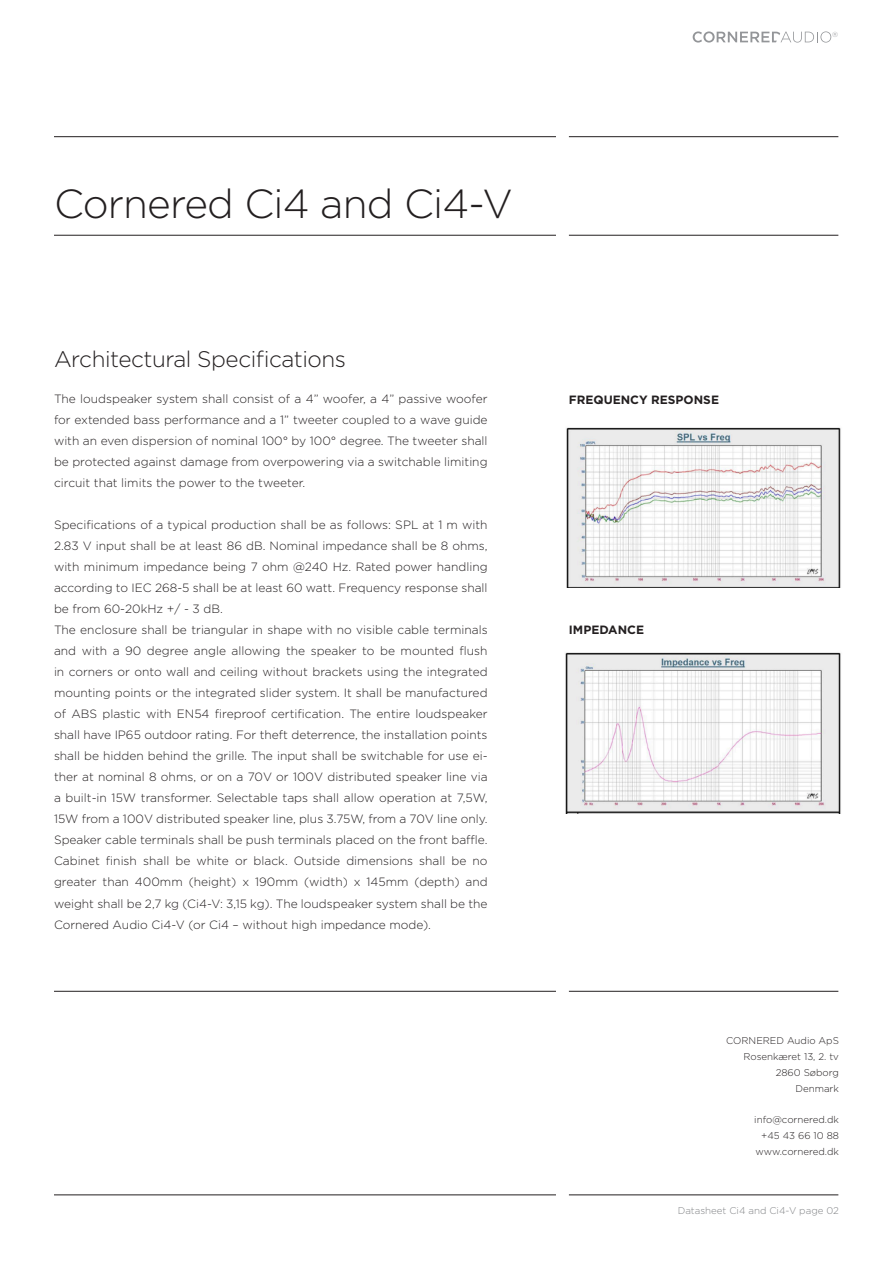
<style>
.page{position:relative;width:893px;height:1263px;background:#fff}
.page>*{position:absolute;margin:0;border:0;box-sizing:border-box;transform-origin:0 0}
.t1{font:300 40.5px "Gotham HTF";letter-spacing:-.02em;color:#231f20}
.t2{font:300 22.5px "Gotham HTF";letter-spacing:-.02em;color:#231f20}
.t3{font:300 12px/21px "Gotham HTF";color:#231f20;text-align:justify}
.t4{font:700 12px "Gotham HTF";color:#231f20}
.t5{font:300 9.75px "Gotham HTF";color:#231f20}
.t6{font:300 9.75px "Gotham HTF";color:#808285}
.t7{font:300 7.35px "Gotham HTF";color:#939598}
</style>
<div class="page">
<svg style="left:693px;top:31px;width:138px;height:12px"></svg>
<hr style="left:54px;top:136px;width:502px;height:1px;background:#231f20">
<hr style="left:569px;top:136px;width:269px;height:1px;background:#231f20">
<hr style="left:54px;top:235px;width:502px;height:1px;background:#231f20">
<hr style="left:569px;top:235px;width:269px;height:1px;background:#231f20">
<hr style="left:54px;top:991px;width:502px;height:1px;background:#231f20">
<hr style="left:569px;top:991px;width:269px;height:1px;background:#231f20">
<hr style="left:54px;top:1194px;width:502px;height:1px;background:#231f20">
<hr style="left:569px;top:1194px;width:269px;height:1px;background:#231f20">
<img style="left:566px;top:427px;width:275px;height:160px">
<img style="left:565px;top:652px;width:276px;height:161px">
<p class="t7" style="left:832px;top:30px;width:8px">®</p>
<p class="t1" style="left:54px;top:182px;width:460px">Cornered Ci4 and Ci4-V</p>
<p class="t2" style="left:54px;top:347px;width:294px">Architectural Specifications</p>
<p class="t3" style="left:54px;top:389px;width:435px">The loudspeaker system shall consist of a 4” woofer, a 4” passive woofer for extended bass performance and a 1” tweeter coupled to a wave guide with an even dispersion of nominal 100° by 100° degree. The tweeter shall be protected against damage from overpowering via a switchable limiting circuit that limits the power to the tweeter.</p>
<p class="t3" style="left:54px;top:515px;width:435px">Specifications of a typical production shall be as follows: SPL at 1 m with 2.83 V input shall be at least 86 dB. Nominal impedance shall be 8 ohms, with minimum impedance being 7 ohm @240 Hz. Rated power handling according to IEC 268-5 shall be at least 60 watt. Frequency response shall be from 60-20kHz +/ - 3 dB.</p>
<p class="t3" style="left:54px;top:620px;width:435px">The enclosure shall be triangular in shape with no visible cable terminals and with a 90 degree angle allowing the speaker to be mounted flush in corners or onto wall and ceiling without brackets using the integrated mounting points or the integrated slider system. It shall be manufactured of ABS plastic with EN54 fireproof certification. The entire loudspeaker shall have IP65 outdoor rating. For theft deterrence, the installation points shall be hidden behind the grille. The input shall be switchable for use ei&shy;ther at nominal 8 ohms, or on a 70V or 100V distributed speaker line via a built-in 15W transformer. Selectable taps shall allow operation at 7,5W, 15W from a 100V distributed speaker line, plus 3.75W, from a 70V line only.<br>Speaker cable terminals shall be push terminals placed on the front baffle.</p>
<p class="t3" style="left:54px;top:851px;width:435px">Cabinet finish shall be white or black. Outside dimensions shall be no greater than 400mm (height) x 190mm (width) x 145mm (depth) and weight shall be 2,7 kg (Ci4-V: 3,15 kg). The loudspeaker system shall be the Cornered Audio Ci4-V (or Ci4 – without high impedance mode).</p>
<p class="t4" style="left:569px;top:393px;width:152px">FREQUENCY RESPONSE</p>
<p class="t4" style="left:569px;top:623px;width:77px">IMPEDANCE</p>
<p class="t5" style="left:726px;top:1035px;width:114px">CORNERED Audio ApS</p>
<p class="t5" style="left:743px;top:1051px;width:97px">Rosenkæret 13, 2. tv</p>
<p class="t5" style="left:776px;top:1067px;width:65px">2860 Søborg</p>
<p class="t5" style="left:795px;top:1083px;width:45px">Denmark</p>
<p class="t5" style="left:754px;top:1114px;width:86px">info@cornered.dk</p>
<p class="t5" style="left:761px;top:1130px;width:79px">+45 43 66 10 88</p>
<p class="t5" style="left:756px;top:1146px;width:85px">www.cornered.dk</p>
<p class="t6" style="left:678px;top:1205px;width:163px">Datasheet Ci4 and Ci4-V page 02</p>
</div>
